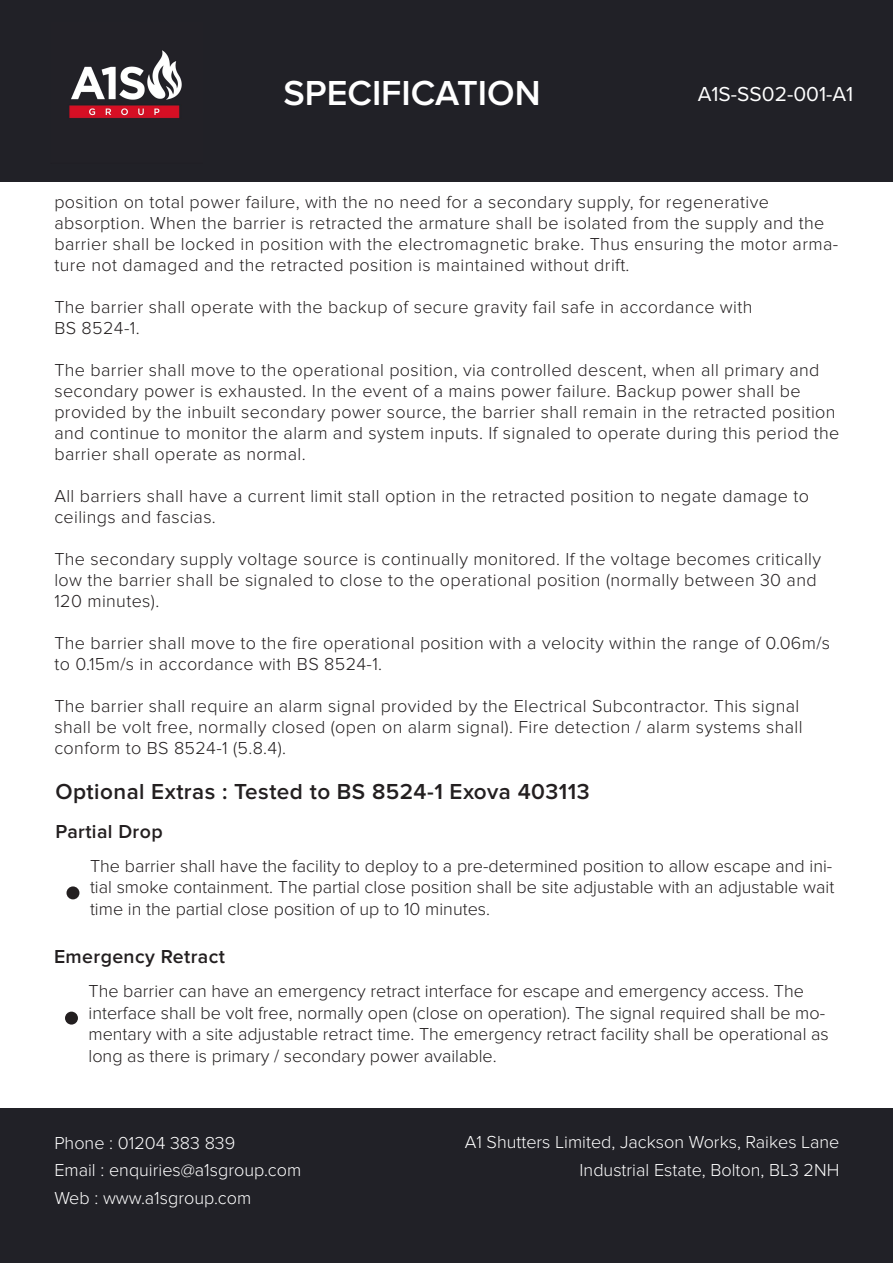
<style>
.page{position:relative;width:893px;height:1263px;background:#fff}
.page>*{position:absolute;margin:0;border:0;box-sizing:border-box;transform-origin:0 0}
.t1{font:600 36px "Proxima Nova";color:#fff}
.t2{font:600 22.5px "Proxima Nova";letter-spacing:.02em;color:#231f20}
.t3{font:21px "Proxima Nova";color:#fff}
.t4{font:600 19.5px "Proxima Nova";letter-spacing:.02em;color:#231f20}
.t5{font:300 18px/21px "Proxima Nova";letter-spacing:.02em;color:#231f20}
.t6{font:300 18px/21.6px "Proxima Nova";color:#231f20}
.t7{font:300 18px "Proxima Nova";color:#fff}
</style>
<div class="page">
<div style="left:0;top:1108px;width:893px;height:155px;background:#212127"></div>
<div style="left:1px;top:0;width:892px;height:181px;background:#212127"></div>
<div style="left:67px;top:886px;width:12px;height:13px;background:#231f20;border-radius:50%"></div>
<div style="left:65px;top:1012px;width:13px;height:12px;background:#231f20;border-radius:50%"></div>
<img style="left:69px;top:50px;width:113px;height:69px">
<h1 class="t1" style="left:283px;top:72px;width:259px">SPECIFICATION</h1>
<p class="t3" style="left:698px;top:78px;width:157px">A1S-SS02-001-A1</p>
<p class="t5" style="left:54px;top:192px;width:716px">position on total power failure, with the no need for a secondary supply, for regenerative</p>
<p class="t5" style="left:54px;top:213px;width:785px">absorption. When the barrier is retracted the armature shall be isolated from the supply and the barrier shall be locked in position with the electromagnetic brake. Thus ensuring the motor arma&shy;ture not damaged and the retracted position is maintained without drift.</p>
<p class="t5" style="left:54px;top:297px;width:700px">The barrier shall operate with the backup of secure gravity fail safe in accordance with</p>
<p class="t5" style="left:54px;top:318px;width:87px">BS 8524-1.</p>
<p class="t5" style="left:54px;top:360px;width:786px">The barrier shall move to the operational position, via controlled descent, when all primary and secondary power is exhausted. In the event of a mains power failure. Backup power shall be provided by the inbuilt secondary power source, the barrier shall remain in the retracted position and continue to monitor the alarm and system inputs. If signaled to operate during this period the barrier shall operate as normal.</p>
<p class="t5" style="left:54px;top:486px;width:756px">All barriers shall have a current limit stall option in the retracted position to negate damage to ceilings and fascias.</p>
<p class="t5" style="left:54px;top:549px;width:768px">The secondary supply voltage source is continually monitored. If the voltage becomes critically low the barrier shall be signaled to close to the operational position (normally between 30 and<br>120 minutes).</p>
<p class="t5" style="left:54px;top:633px;width:777px">The barrier shall move to the fire operational position with a velocity within the range of 0.06m/s to 0.15m/s in accordance with BS 8524-1.</p>
<p class="t5" style="left:54px;top:696px;width:750px">The barrier shall require an alarm signal provided by the Electrical Subcontractor. This signal shall be volt free, normally closed (open on alarm signal). Fire detection / alarm systems shall conform to BS 8524-1 (5.8.4).</p>
<p class="t2" style="left:56px;top:779px;width:536px">Optional Extras : Tested to BS 8524-1 Exova 403113</p>
<p class="t4" style="left:56px;top:820px;width:109px">Partial Drop</p>
<p class="t5" style="left:90px;top:855px;width:746px;line-height:21.6px;text-align:justify">The barrier shall have the facility to deploy to a pre-determined position to allow escape and ini&shy;tial smoke containment. The partial close position shall be site adjustable with an adjustable wait time in the partial close position of up to 10 minutes.</p>
<p class="t4" style="left:54px;top:945px;width:172px">Emergency Retract</p>
<p class="t6" style="left:89px;top:980px;width:742px">The barrier can have an emergency retract interface for escape and emergency access. The interface shall be volt free, normally open (close on operation). The signal required shall be mo&shy;mentary with a site adjustable retract time. The emergency retract facility shall be operational as long as there is primary / secondary power available.</p>
<p class="t7" style="left:54px;top:1133px;width:182px">Phone : 01204 383 839</p>
<p class="t7" style="left:465px;top:1131px;width:376px">A1 Shutters Limited, Jackson Works, Raikes Lane</p>
<p class="t7" style="left:54px;top:1159px;width:248px">Email : enquiries@a1sgroup.com</p>
<p class="t7" style="left:54px;top:1187px;width:198px">Web : www.a1sgroup.com</p>
<p class="t7" style="left:580px;top:1159px;width:261px">Industrial Estate, Bolton, BL3 2NH</p>
</div>
